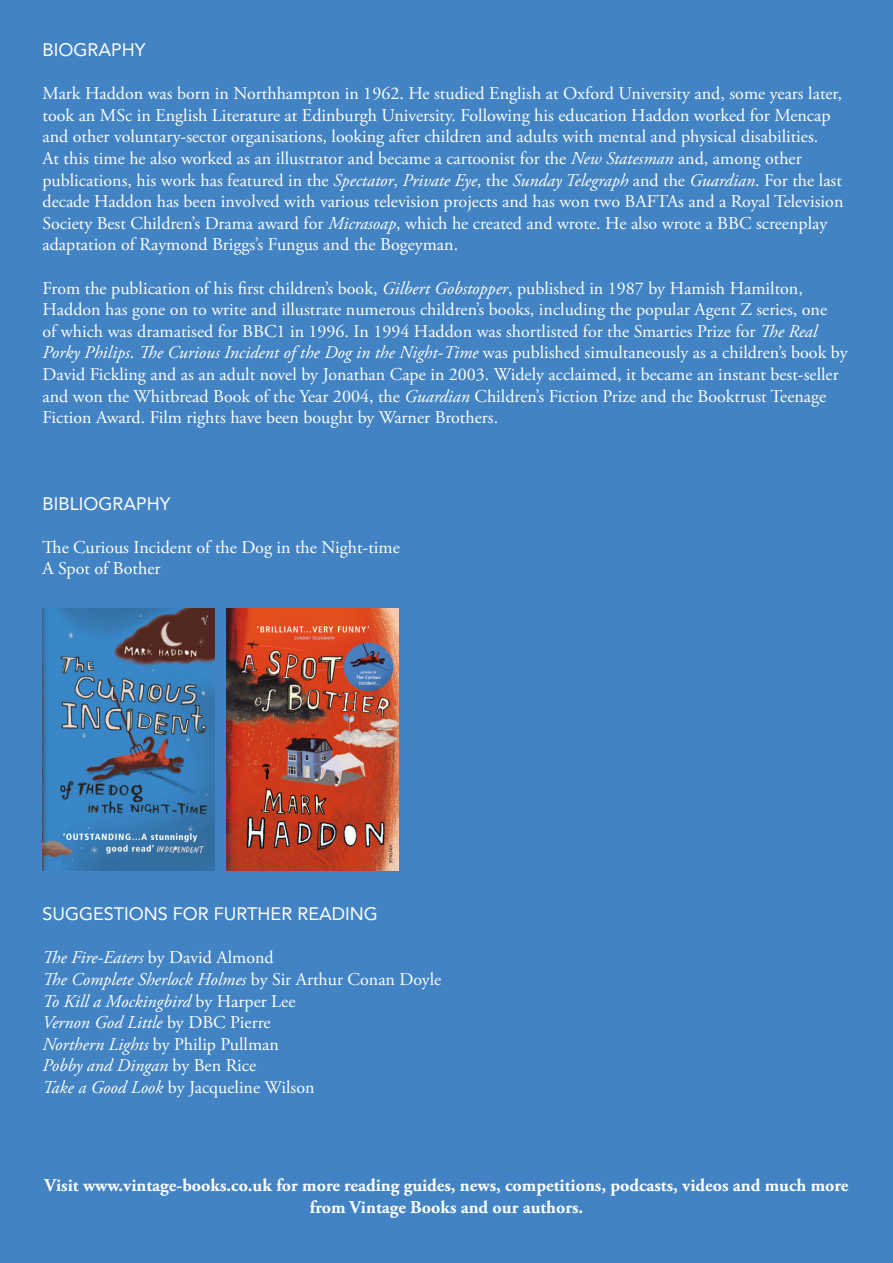
<style>
.page{position:relative;width:893px;height:1263px;background:#4283c4}
.page>*{position:absolute;margin:0;border:0;box-sizing:border-box;transform-origin:0 0}
.t1{font:18px/21.6px "Adobe Garamond Pro";color:#fff}
.t2{font:italic 18px "Adobe Garamond Pro";color:#fff}
.t3{font:700 18px/21.6px "Adobe Garamond Pro";color:#fff;text-align:center}
.t4{font:18px "Avenir";color:#fff}
.s1{font-style:italic}
.s2{font-style:normal}
</style>
<div class="page">
<img style="left:43px;top:608px;width:171px;height:262px">
<img style="left:227px;top:608px;width:172px;height:262px">
<p class="t4" style="left:43px;top:39px;width:105px">BIOGRAPHY</p>
<p class="t1" style="left:43px;top:83px;width:802px">Mark Haddon was born in Northhampton in 1962. He studied English at Oxford University and, some years later, took an MSc in English Literature at Edinburgh University. Following his education Haddon worked for Mencap and other voluntary-sector organisations, looking after children and adults with mental and physical disabilities.<br>At this time he also worked as an illustrator and became a cartoonist for the <span class="s1">New Statesman</span> and, among other publications, his work has featured in the <span class="s1">Spectator</span>, <span class="s1">Private Eye</span>, the <span class="s1">Sunday Telegraph</span> and the <span class="s1">Guardian</span>. For the last decade Haddon has been involved with various television projects and has won two BAFTAs and a Royal Television Society Best Children’s Drama award for <span class="s1">Micrasoap</span>, which he created and wrote. He also wrote a BBC screenplay adaptation of Raymond Briggs’s Fungus and the Bogeyman.</p>
<p class="t1" style="left:43px;top:278px;width:807px">From the publication of his first children’s book, <span class="s1">Gilbert Gobstopper</span>, published in 1987 by Hamish Hamilton, Haddon has gone on to write and illustrate numerous children’s books, including the popular Agent Z series, one<br>of which was dramatised for BBC1 in 1996. In 1994 Haddon was shortlisted for the Smarties Prize for <span class="s1">The Real Porky Philips</span>. <span class="s1">The Curious Incident of the Dog in the Night-Time</span> was published simultaneously as a children’s book by David Fickling and as an adult novel by Jonathan Cape in 2003. Widely acclaimed, it became an instant best-seller and won the Whitbread Book of the Year 2004, the <span class="s1">Guardian</span> Children’s Fiction Prize and the Booktrust Teenage Fiction Award. Film rights have been bought by Warner Brothers.</p>
<p class="t4" style="left:43px;top:493px;width:130px">BIBLIOGRAPHY</p>
<p class="t1" style="left:43px;top:537px;width:359px">The Curious Incident of the Dog in the Night-time</p>
<p class="t1" style="left:43px;top:559px;width:119px">A Spot of Bother</p>
<p class="t4" style="left:43px;top:903px;width:337px">SUGGESTIONS FOR FURTHER READING</p>
<p class="t2" style="left:43px;top:947px;width:233px">The Fire-Eaters <span class="s2">by David Almond</span></p>
<p class="t2" style="left:43px;top:968px;width:400px">The Complete Sherlock Holmes <span class="s2">by Sir Arthur Conan Doyle</span></p>
<p class="t2" style="left:43px;top:990px;width:254px">To Kill a Mockingbird <span class="s2">by Harper Lee</span></p>
<p class="t2" style="left:43px;top:1012px;width:230px">Vernon God Little <span class="s2">by DBC Pierre</span></p>
<p class="t1" style="left:43px;top:1034px;width:238px"><span class="s1">Northern Lights</span> by Philip Pullman</p>
<p class="t2" style="left:43px;top:1055px;width:215px">Pobby and Dingan <span class="s2">by Ben Rice</span></p>
<p class="t1" style="left:43px;top:1077px;width:274px"><span class="s1">Take a Good Look</span> by Jacqueline Wilson</p>
<p class="t3" style="left:45px;top:1175px;width:805px">Visit www.vintage-books.co.uk for more reading guides, news, competitions, podcasts, videos and much more from Vintage Books and our authors.</p>
</div>
